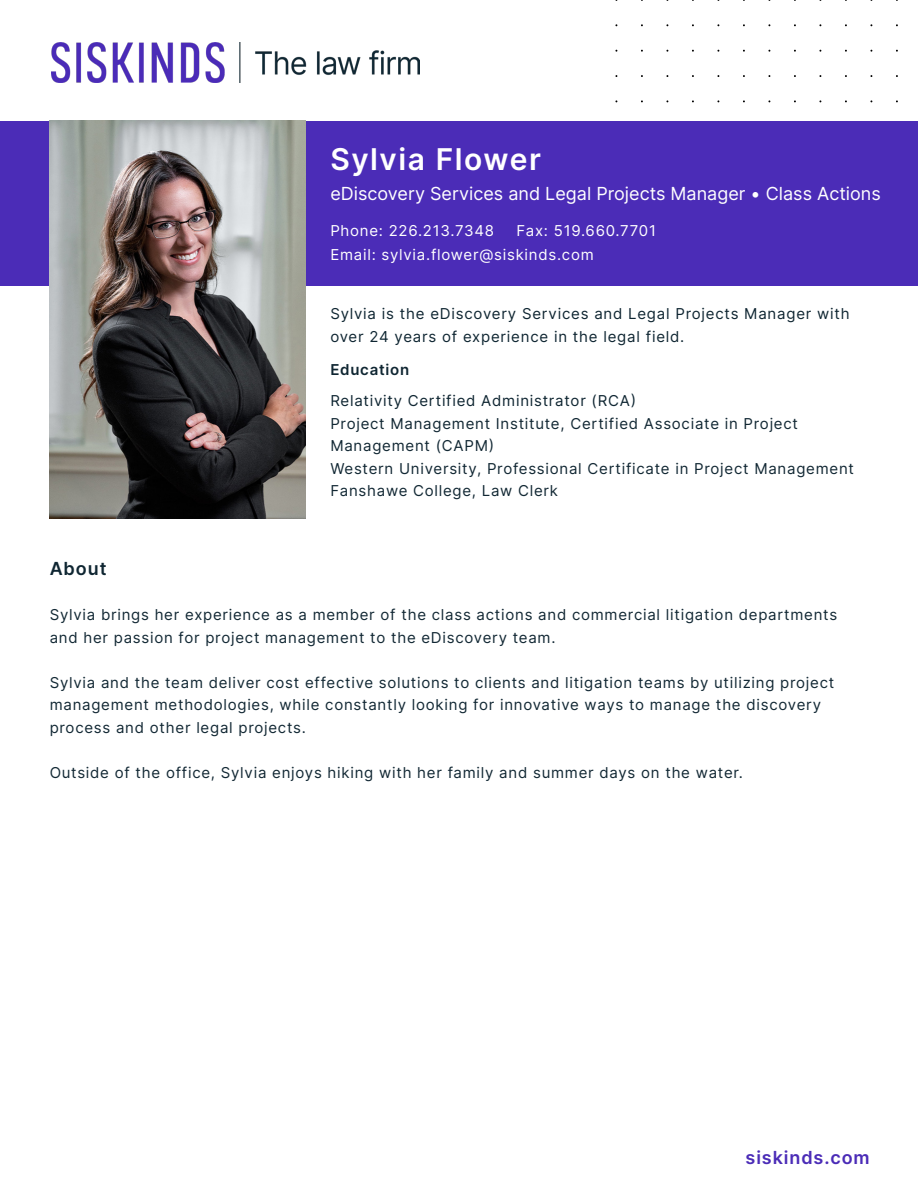
<style>
.page{position:relative;width:918px;height:1188px;background:#fff}
.page>*{position:absolute;margin:0;border:0;box-sizing:border-box;transform-origin:0 0}
.t1{font:600 30px "Inter";letter-spacing:.05em;color:#fff}
.t2{font:18px "Inter";color:#fff}
.t3{font:600 18px "Inter";letter-spacing:.05em;color:#4b2cb7}
.Main_copy{font:600 18px "Inter";letter-spacing:.05em;color:#0f2632}
.Main_copy-2{font:15px/22.5px "Inter";letter-spacing:.05em;color:#122834}
.Main_copy-3{font:15px/22.5px "Inter";letter-spacing:.05em;color:#0f2632}
.Contact_Info{font:15px "Inter";letter-spacing:.05em;color:#fff}
.Main_copy-4{font:600 15px "Inter";letter-spacing:.05em;color:#0f2632}
</style>
<div class="page">
<div style="left:0;top:121px;width:918px;height:164px;background:#4b2cb7"></div>
<img style="left:51px;top:43px;width:369px;height:39px">
<img style="left:50px;top:121px;width:256px;height:398px">
<p class="t1" style="left:330px;top:137px;width:212px">Sylvia Flower</p>
<p class="t2" style="left:330px;top:180px;width:552px">eDiscovery Services and Legal Projects Manager • Class Actions</p>
<p class="Contact_Info" style="left:330px;top:219px;width:165px">Phone: 226.213.7348</p>
<p class="Contact_Info" style="left:516px;top:219px;width:141px">Fax: 519.660.7701</p>
<p class="Contact_Info" style="left:330px;top:243px;width:265px">Email: sylvia.flower@siskinds.com</p>
<p class="Main_copy-3" style="left:330px;top:302px;width:521px">Sylvia is the eDiscovery Services and Legal Projects Manager with over 24 years of experience in the legal field.</p>
<p class="Main_copy-4" style="left:330px;top:358px;width:80px">Education</p>
<p class="Main_copy-3" style="left:330px;top:389px;width:307px">Relativity Certified Administrator (RCA)</p>
<p class="Main_copy-2" style="left:330px;top:412px;width:469px">Project Management Institute, Certified Associate in Project<br>Management (CAPM)</p>
<p class="Main_copy-2" style="left:330px;top:457px;width:525px">Western University, Professional Certificate in Project Management</p>
<p class="Main_copy-2" style="left:330px;top:479px;width:229px">Fanshawe College, Law Clerk</p>
<p class="Main_copy" style="left:50px;top:556px;width:58px">About</p>
<p class="Main_copy-2" style="left:50px;top:603px;width:789px">Sylvia brings her experience as a member of the class actions and commercial litigation departments and her passion for project management to the eDiscovery team.</p>
<p class="Main_copy-2" style="left:50px;top:671px;width:786px">Sylvia and the team deliver cost effective solutions to clients and litigation teams by utilizing project management methodologies, while constantly looking for innovative ways to manage the discovery process and other legal projects.</p>
<p class="Main_copy-2" style="left:50px;top:761px;width:695px">Outside of the office, Sylvia enjoys hiking with her family and summer days on the water.</p>
<p class="t3" style="left:746px;top:1144px;width:126px">siskinds.com</p>
</div>
